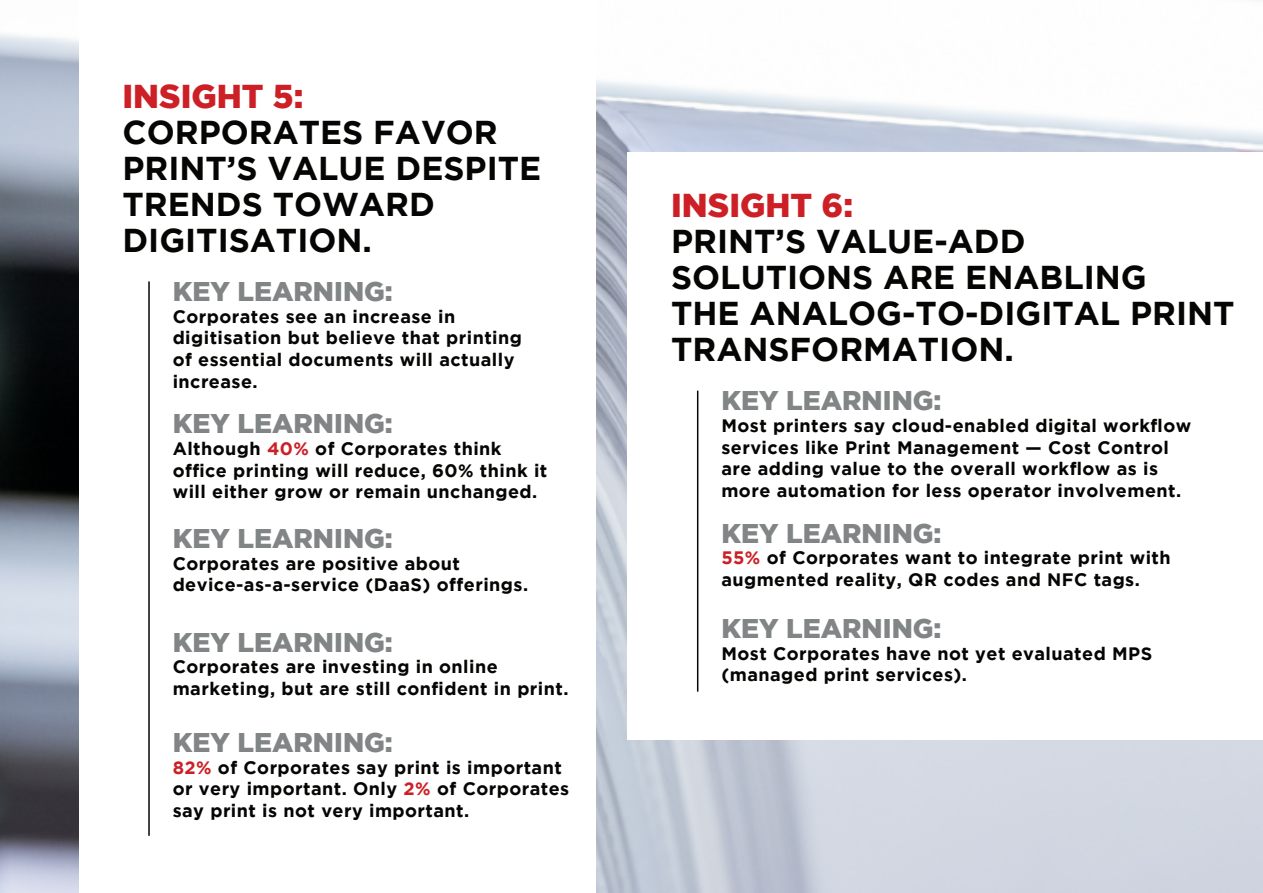
<style>
.page{position:relative;width:1263px;height:893px;background:#fff}
.page>*{position:absolute;margin:0;border:0;box-sizing:border-box;transform-origin:0 0}
.t1{font:700 33px/36px "Gotham";color:#050504}
.t2{font:900 33px "Gotham";color:#cd2026}
.t3{font:900 27px "Gotham";color:#828586}
.t4{font:700 18px/21.6px "Gotham";letter-spacing:.025em;color:#050504}
.s1{color:#cd2026}
</style>
<div class="page">
<img style="left:0;top:0;width:1263px;height:893px">
<div style="left:79px;top:0;width:516px;height:893px;background:#fff"></div>
<hr style="left:148px;top:281px;width:2px;height:555px;background:#050504">
<div style="left:627px;top:153px;width:636px;height:587px;background:#fff"></div>
<hr style="left:697px;top:391px;width:1px;height:301px;background:#050504">
<h1 class="t2" style="left:122px;top:77px;width:182px">INSIGHT 5:</h1>
<h1 class="t1" style="left:122px;top:114px;width:420px">CORPORATES FAVOR<br>PRINT’S VALUE DESPITE<br>TRENDS TOWARD<br>DIGITISATION.</h1>
<h2 class="t3" style="left:173px;top:276px;width:222px">KEY LEARNING:</h2>
<p class="t4" style="left:173px;top:305px;width:351px">Corporates see an increase in digitisation but believe that printing of essential documents will actually increase.</p>
<h2 class="t3" style="left:173px;top:408px;width:222px">KEY LEARNING:</h2>
<p class="t4" style="left:173px;top:437px;width:376px">Although <span class="s1">40%</span> of Corporates think office printing will reduce, 60% think it will either grow or remain unchanged.</p>
<h2 class="t3" style="left:173px;top:523px;width:222px">KEY LEARNING:</h2>
<p class="t4" style="left:173px;top:552px;width:357px">Corporates are positive about device-as-a-service (DaaS) offerings.</p>
<h2 class="t3" style="left:173px;top:627px;width:222px">KEY LEARNING:</h2>
<p class="t4" style="left:173px;top:656px;width:397px">Corporates are investing in online marketing, but are still confident in print.</p>
<h2 class="t3" style="left:173px;top:727px;width:222px">KEY LEARNING:</h2>
<p class="t4" style="left:173px;top:756px;width:398px"><span class="s1">82%</span> of Corporates say print is important or very important. Only <span class="s1">2%</span> of Corporates say print is not very important.</p>
<h1 class="t2" style="left:671px;top:187px;width:183px">INSIGHT 6:</h1>
<h1 class="t1" style="left:671px;top:223px;width:565px">PRINT’S VALUE-ADD<br>SOLUTIONS ARE ENABLING<br>THE ANALOG-TO-DIGITAL PRINT<br>TRANSFORMATION.</h1>
<h2 class="t3" style="left:721px;top:385px;width:222px">KEY LEARNING:</h2>
<p class="t4" style="left:721px;top:414px;width:471px">Most printers say cloud-enabled digital workflow services like Print Management — Cost Control are adding value to the overall workflow as is more automation for less operator involvement.</p>
<h2 class="t3" style="left:721px;top:517px;width:222px">KEY LEARNING:</h2>
<p class="t4" style="left:721px;top:547px;width:451px"><span class="s1">55%</span> of Corporates want to integrate print with augmented reality, QR codes and NFC tags.</p>
<h2 class="t3" style="left:721px;top:613px;width:222px">KEY LEARNING:</h2>
<p class="t4" style="left:721px;top:642px;width:432px">Most Corporates have not yet evaluated MPS (managed print services).</p>
</div>
